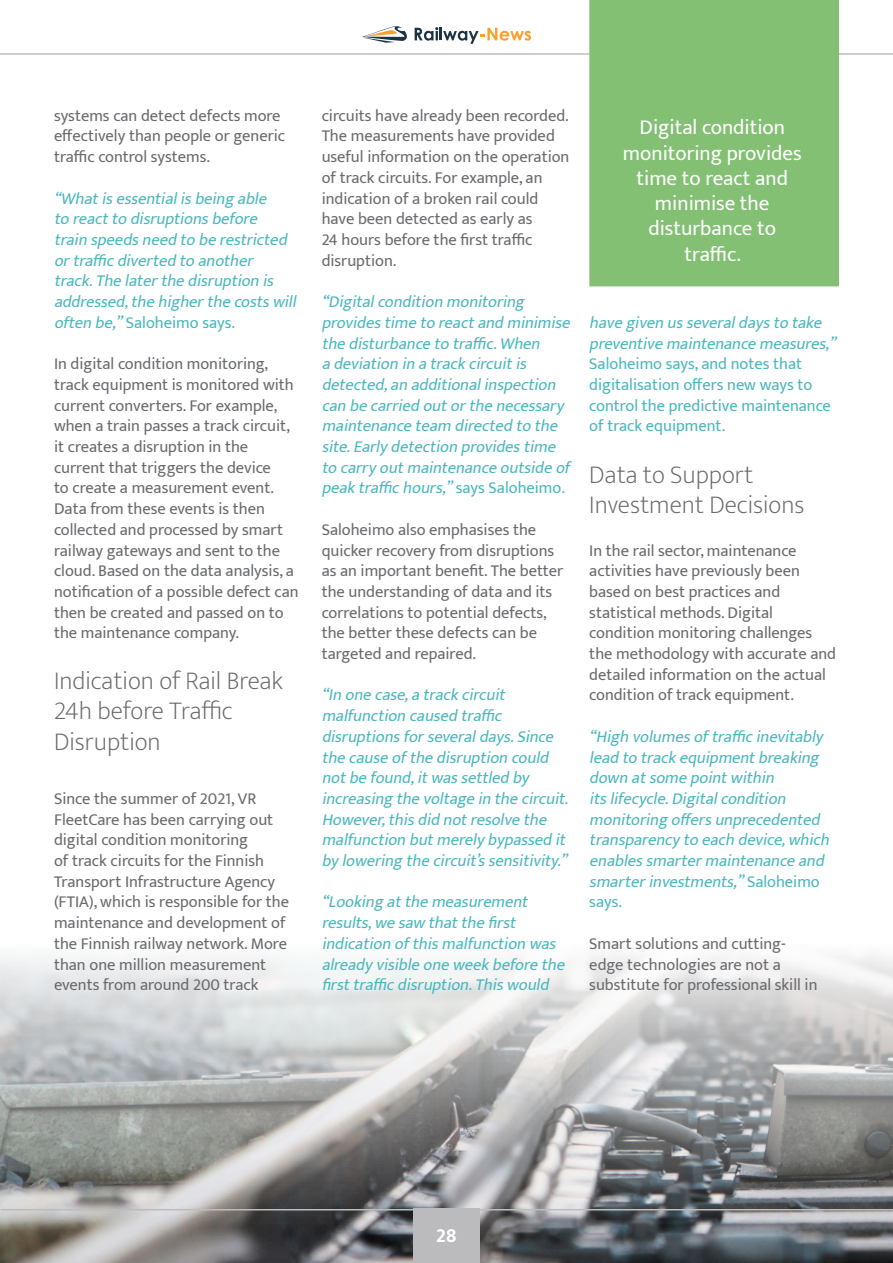
<style>
.page{position:relative;width:893px;height:1263px;background:#fff}
.page>*{position:absolute;margin:0;border:0;box-sizing:border-box;transform-origin:0 0}
.t1{font:200 25.5px/30.6px "Mukta";color:#696a6d}
.t2{font:21px/25.2px "Mukta";color:#fff;text-align:center}
.t3{font:700 21px "Mukta Mahee";color:#fff}
.t4{font:16.5px/20.7px "Mukta";color:#696a6d}
.t5{font:italic 16.5px/20.7px "Mukta";color:#49b7be}
.t6{font:16.5px/20.7px "Mukta";color:#49b7be}
.s1{font-style:normal}
.s2{font-style:italic}
</style>
<div class="page">
<svg style="left:362px;top:26px;width:45px;height:17px"></svg>
<svg style="left:415px;top:27px;width:116px;height:17px"></svg>
<hr style="left:0;top:53px;width:893px;height:2px;background:#bbbdbe">
<div style="left:589px;top:0;width:250px;height:286px;background:#83c074"></div>
<img style="left:0;top:955px;width:893px;height:308px">
<hr style="left:1px;top:1209px;width:892px;height:1px;background:#bbbdbe">
<div style="left:413px;top:1209px;width:67px;height:54px;background:#bbbbbd"></div>
<p class="t4" style="left:54px;top:105px;width:233px">systems can detect defects more effectively than people or generic traffic control systems.</p>
<p class="t5" style="left:54px;top:188px;width:248px">“Whatisessentialisbeing able<br>to reactto disruptionsbefore trainspeedsneedto berestricted ortrafficdivertedto another track.Thelaterthedisruptionis addressed,thehigherthecostswill oftenbe,”<span class="s1">Saloheimo says.</span></p>
<p class="t4" style="left:54px;top:353px;width:246px">In digital condition monitoring, track equipment is monitored with current converters. For example, when a train passes a track circuit, it creates a disruption in the current that triggers the device<br>to create a measurement event.<br>Data from these events is then collected and processed by smart railway gateways and sent to the cloud. Based on the data analysis, a notification of a possible defect can then be created and passed on to the maintenance company.</p>
<p class="t1" style="left:54px;top:665px;width:231px">Indication of Rail Break<br>24h before Traffic<br>Disruption</p>
<p class="t4" style="left:54px;top:788px;width:237px">Since the summer of 2021, VR<br>FleetCare has been carrying out digital condition monitoring<br>of track circuits for the Finnish<br>Transport Infrastructure Agency (FTIA), which is responsible for the maintenance and development of the Finnish railway network. More than one million measurement events from around 200 track</p>
<p class="t4" style="left:322px;top:105px;width:249px">circuits have already been recorded.<br>The measurements have provided useful information on the operation of track circuits. For example, an indication of a broken rail could have been detected as early as<br>24 hours before the first traffic disruption.</p>
<p class="t5" style="left:322px;top:291px;width:255px">“Digitalconditionmonitoring providestimeto reactandminimise thedisturbanceto traffic.When adeviationinatrackcircuitis detected,anadditionalinspection canbecarriedoutorthenecessary maintenanceteam directedto the site.Earlydetectionprovidestime to carryoutmaintenanceoutsideof peaktraffichours,”<span class="s1">says Sa l o h e i m o .</span></p>
<p class="t4" style="left:322px;top:519px;width:243px">Saloheimo also emphasises the quicker recovery from disruptions as an important benefit. The better the understanding of data and its correlations to potential defects, the better these defects can be targeted and repaired.</p>
<p class="t5" style="left:322px;top:684px;width:253px">“Inonecase,atrackcircuit malfunctioncausedtraffic disruptionsforseveraldays.Since thecauseofthedisruptioncould notbefound,itwassettledby increasing thevoltageinthecircuit.<br>However,thisdidnotresolvethe malfunctionbutmerelybypassedit bylowering thecircuit’ssensitivity.”</p>
<p class="t5" style="left:322px;top:891px;width:249px">“Looking atthemeasurement results,wesaw thatthefirst indicationofthismalfunctionwas alreadyvisibleoneweekbeforethe firsttrafficdisruption.Thiswould</p>
<p class="t2" style="left:623px;top:115px;width:180px">Digital condition monitoring provides time to react and minimise the disturbance to traffic.</p>
<p class="t6" style="left:589px;top:312px;width:253px"><span class="s2">havegivenusseveraldaysto take preventivemaintenancemeasures,”<br></span>Saloheimo says, and notes that digitalisation offers new ways to control the predictive maintenance of track equipment.</p>
<p class="t1" style="left:589px;top:459px;width:217px">Data to Support<br>Investment Decisions</p>
<p class="t4" style="left:589px;top:539px;width:248px">In the rail sector, maintenance activities have previously been based on best practices and statistical methods. Digital condition monitoring challenges the methodology with accurate and detailed information on the actual condition of track equipment.</p>
<p class="t5" style="left:589px;top:726px;width:246px">“High volumesoftrafficinevitably leadto trackequipmentbreaking downatsomepointwithin itslifecycle.Digitalcondition monitoring offersunprecedented transparencyto each device,which enablessmartermaintenanceand smarterinvestments,”<span class="s1">S a l o h e i m o says.</span></p>
<p class="t4" style="left:589px;top:933px;width:230px">Smart solutions and cutting&shy;edge technologies are not a substitute for professional skill in</p>
<p class="t3" style="left:436px;top:1222px;width:22px">28</p>
</div>
